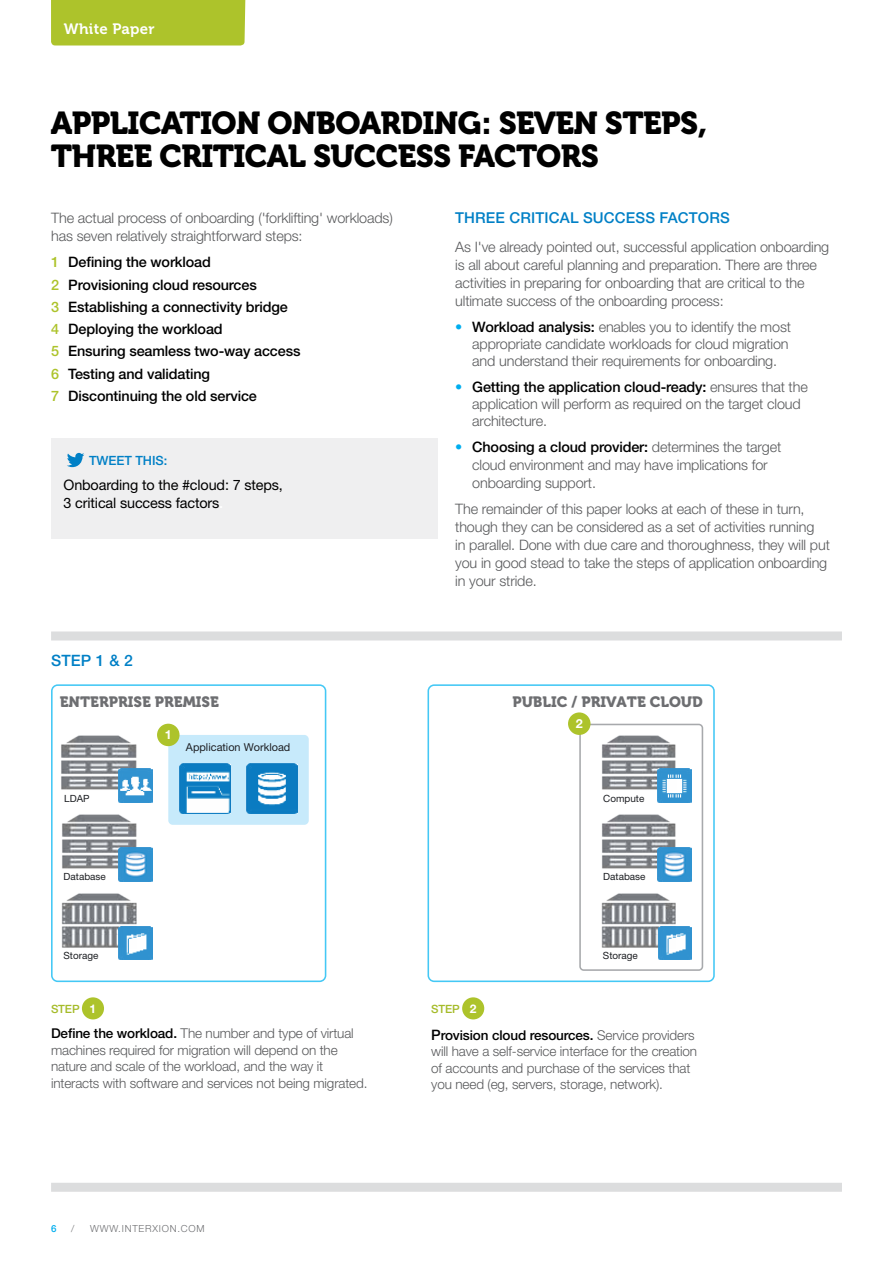
<style>
.page{position:relative;width:893px;height:1263px;background:#fff}
.page>*{position:absolute;margin:0;border:0;box-sizing:border-box;transform-origin:0 0}
.t1{font:31.5px/33px "Museo 900";letter-spacing:-.02em;color:#000}
.t2{font:500 15.6px "Helvetica Neue LT Std";color:#0080c6}
.t3{font:500 15px "Helvetica Neue LT Std";letter-spacing:.01em;color:#0080c6}
.t4{font:15px "Museo 700";letter-spacing:.02em;color:#fff}
.t5{font:14.85px "Museo 900";color:#6d6e71}
.t6{font:300 14.4px/18px "Helvetica Neue LT Std";letter-spacing:-.01em;color:#58595b}
.t7{font:500 14.4px/22.2px "Helvetica Neue LT Std";letter-spacing:-.01em;color:#000}
.t8{font:14.4px/18px "Helvetica Neue LT Std";letter-spacing:-.01em;color:#000}
.t9{font:300 13.5px/16.5px "Helvetica Neue LT Std";letter-spacing:-.01em;color:#58595b}
.t10{font:500 12.75px "Helvetica Neue LT Std";letter-spacing:-.005em;color:#0080c6}
.t11{font:700 12.6px "Helvetica Neue LT Std";color:#fff}
.t12{font:500 11.4px "Helvetica Neue LT Std";letter-spacing:-.01em;color:#a5bb29}
.t13{font:10.95px "Helvetica Neue LT Std";color:#1d1f23}
.t14{font:9.9px "Helvetica Neue LT Std";color:#1d1f23}
.t15{font:300 9.75px "Helvetica Neue LT Std";letter-spacing:.08em;color:#6d6e71}
.t16{font:500 9.75px "Helvetica Neue LT Std";color:#00aeef}
.s1{color:#adc32b}
.s2{font-weight:500;color:#fff}
.s3{font-weight:500;color:#00aeef}
.s4{font-weight:500;color:#000}
.s5{font-weight:700;font-size:12px;color:#fff}
.s6{font-weight:500;font-size:14.4px;color:#000}
</style>
<div class="page">
<div style="left:51px;top:0;width:195px;height:45px;background:#adc32b"></div>
<div style="left:82px;top:997px;width:22px;height:22px;background:#adc32b;border-radius:50%"></div>
<div style="left:462px;top:997px;width:22px;height:22px;background:#adc32b;border-radius:50%"></div>
<div style="left:51px;top:631px;width:791px;height:9px;background:#dcddde"></div>
<div style="left:51px;top:1183px;width:791px;height:9px;background:#dcddde"></div>
<div style="left:51px;top:438px;width:387px;height:100px;background:#efeff0"></div>
<svg style="left:67px;top:453px;width:17px;height:14px"></svg>
<svg style="left:51px;top:684px;width:275px;height:298px"></svg>
<svg style="left:427px;top:684px;width:288px;height:298px"></svg>
<p class="t4" style="left:64px;top:21px;width:92px">White Paper</p>
<h1 class="t1" style="left:51px;top:107px;width:658px">APPLICATION ONBOARDING: SEVEN STEPS,<br>THREE CRITICAL SUCCESS FACTORS</h1>
<p class="t6" style="left:51px;top:208px;width:343px">The actual process of onboarding ('forklifting' workloads) has seven relatively straightforward steps:</p>
<p class="t7" style="left:51px;top:251px;width:251px"><span class="s1">1</span> Defining the workload<br><span class="s1">2</span> Provisioning cloud resources<br><span class="s1">3</span> Establishing a connectivity bridge<br><span class="s1">4</span> Deploying the workload<br><span class="s1">5</span> Ensuring seamless two-way access<br><span class="s1">6</span> Testing and validating<br><span class="s1">7</span> Discontinuing the old service</p>
<p class="t10" style="left:89px;top:453px;width:80px">TWEET THIS:</p>
<p class="t8" style="left:64px;top:475px;width:221px">Onboarding to the #cloud: 7 steps,<br>3 critical success factors<span class="s2">.</span></p>
<p class="t2" style="left:51px;top:651px;width:83px">STEP 1 &amp; 2</p>
<p class="t3" style="left:455px;top:209px;width:276px">THREE CRITICAL SUCCESS FACTORS</p>
<p class="t6" style="left:455px;top:238px;width:375px">As I've already pointed out, successful application onboarding is all about careful planning and preparation. There are three activities in preparing for onboarding that are critical to the ultimate success of the onboarding process:</p>
<p class="t6" style="left:472px;top:318px;width:320px;line-height:17.2px;text-indent:-17px"><span class="s3">•</span> <span class="s4">Workload analysis:</span> enables you to identify the most appropriate candidate workloads for cloud migration and understand their requirements for onboarding.</p>
<p class="t6" style="left:472px;top:378px;width:337px;line-height:17.2px;text-indent:-17px"><span class="s3">•</span> <span class="s4">Getting the application cloud-ready:</span> ensures that the application will perform as required on the target cloud architecture.</p>
<p class="t6" style="left:472px;top:438px;width:311px;text-indent:-17px"><span class="s3">•</span> <span class="s4">Choosing a cloud provider:</span> determines the target cloud environment and may have implications for onboarding support.</p>
<p class="t6" style="left:455px;top:500px;width:376px">The remainder of this paper looks at each of these in turn, though they can be considered as a set of activities running<br>in parallel. Done with due care and thoroughness, they will put you in good stead to take the steps of application onboarding in your stride.</p>
<p class="t5" style="left:60px;top:694px;width:161px">ENTERPRISE PREMISE</p>
<p class="t5" style="left:512px;top:694px;width:192px">PUBLIC / PRIVATE CLOUD</p>
<p class="t11" style="left:576px;top:716px;width:8px">2</p>
<p class="t13" style="left:186px;top:741px;width:106px">Application Workload</p>
<p class="t11" style="left:165px;top:727px;width:8px">1</p>
<p class="t14" style="left:64px;top:792px;width:27px">LDAP</p>
<p class="t14" style="left:603px;top:792px;width:43px">Compute</p>
<p class="t14" style="left:64px;top:871px;width:44px">Database</p>
<p class="t14" style="left:603px;top:871px;width:44px">Database</p>
<p class="t14" style="left:63px;top:949px;width:36px">Storage</p>
<p class="t14" style="left:603px;top:949px;width:36px">Storage</p>
<p class="t12" style="left:51px;top:1002px;width:47px">STEP <span class="s5">1</span></p>
<p class="t9" style="left:51px;top:1025px;width:318px"><span class="s4">Define the workload.</span> The number and type of virtual machines required for migration will depend on the nature and scale of the workload, and the way it interacts with software and services not being migrated.</p>
<p class="t12" style="left:431px;top:1002px;width:47px">STEP <span class="s5">2</span></p>
<p class="t9" style="left:431px;top:1027px;width:267px"><span class="s6">P</span><span class="s4">rovision cloud resources.</span> Service providers will have a self-service interface for the creation of accounts and purchase of the services that you need (eg, servers, storage, network).</p>
<p class="t16" style="left:51px;top:1223px;width:7px">6</p>
<p class="t15" style="left:71px;top:1223px;width:5px">/</p>
<p class="t15" style="left:90px;top:1223px;width:116px">WWW.INTERXION.COM</p>
</div>
